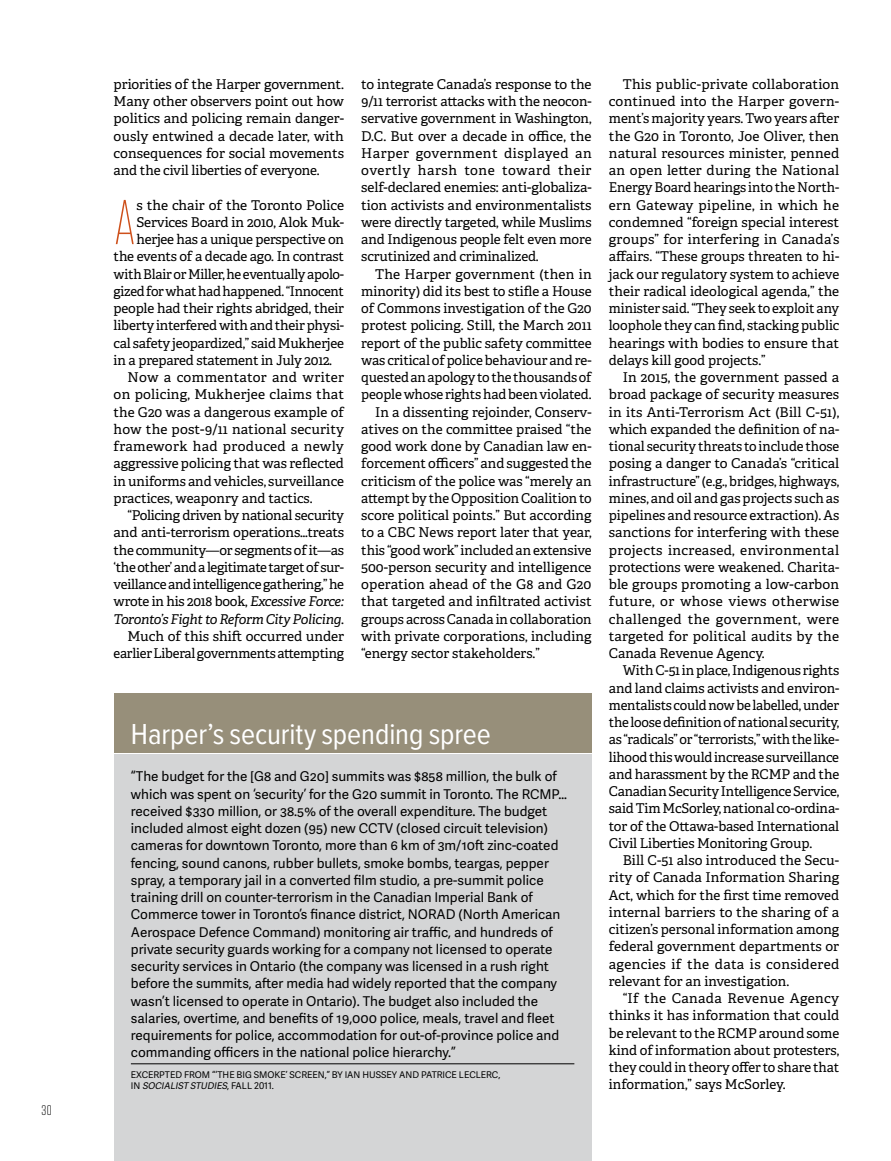
<style>
.page{position:relative;width:891px;height:1161px;background:#fff}
.page>*{position:absolute;margin:0;border:0;box-sizing:border-box;transform-origin:0 0}
.Body_text__small_dro{font:200 62.85px "Tungsten";color:#ce501b}
.Sidebar_head{font:30px "Proxima Nova Cond";letter-spacing:-.005em;color:#fff}
.t1{font:300 13.8px "Tungsten";color:#000}
.Body_text{font:13.5px/17.2px "Adelle PE";letter-spacing:-.01em;color:#000;text-align:justify}
.Body_text__sans_seri{font:13.5px/17.2px "Adelle Sans";color:#000}
.Body_text__small_dro-2{font:13.5px "Adelle PE";letter-spacing:-.015em;color:#000}
.Article_author_bio{font:9.3px/11.6px "Adelle Sans";color:#000}
.s1{font-style:italic}
</style>
<div class="page">
<div style="left:114px;top:755px;width:478px;height:406px;background:#d4d5d6"></div>
<hr style="left:131px;top:1064px;width:443px;height:1px;background:#000">
<div style="left:114px;top:693px;width:478px;height:59px;background:#978f7a"></div>
<p class="t1" style="left:42px;top:1103px;width:12px">30</p>
<p class="Body_text" style="left:114px;top:75px;width:232px">priorities of the Harper government.<br>Many other observers point out how politics and policing remain danger&shy;ously entwined a decade later, with consequences for social movements and the civil liberties of everyone.</p>
<p class="Body_text__small_dro" style="left:114px;top:191px;width:24px">A</p>
<p class="Body_text__small_dro-2" style="left:137px;top:195px;width:209px">s the chair of the Toronto Police</p>
<p class="Body_text__small_dro-2" style="left:137px;top:212px;width:209px">Services Board in 2010, Alok Muk-</p>
<p class="Body_text__small_dro-2" style="left:137px;top:229px;width:209px">herjee has a unique perspective on</p>
<p class="Body_text__small_dro-2" style="left:114px;top:247px;width:232px">the events of a decade ago. In contrast</p>
<p class="Body_text__small_dro-2" style="left:114px;top:264px;width:232px">with Blair or Miller, he eventually apolo-</p>
<p class="Body_text__small_dro-2" style="left:114px;top:281px;width:232px">gized for what had happened. “Innocent</p>
<p class="Body_text__small_dro-2" style="left:114px;top:298px;width:232px">people had their rights abridged, their</p>
<p class="Body_text__small_dro-2" style="left:114px;top:316px;width:232px">liberty interfered with and their physi-</p>
<p class="Body_text__small_dro-2" style="left:114px;top:333px;width:232px">cal safety jeopardized,” said Mukherjee</p>
<p class="Body_text__small_dro-2" style="left:114px;top:350px;width:220px">in a prepared statement in July 2012.</p>
<p class="Body_text" style="left:114px;top:368px;width:232px;text-indent:14px">Now a commentator and writer on policing, Mukherjee claims that the G20 was a dangerous example of how the post-9/11 national security framework had produced a newly aggressive policing that was reflected in uniforms and vehicles, surveillance practices, weaponry and tactics.</p>
<p class="Body_text" style="left:114px;top:506px;width:232px;text-indent:14px">“Policing driven by national security and anti-terrorism operations…treats the community—or segments of it—as ‘the other’ and a legitimate target of sur&shy;veillance and intelligence gathering,” he wrote in his 2018 book, <span class="s1">Excessive Force:<br>Toronto’s Fight to Reform City Policing</span>.</p>
<p class="Body_text" style="left:114px;top:627px;width:232px;text-align:right">Much of this shift occurred under earlier Liberal governments attempting</p>
<p class="Body_text" style="left:361px;top:75px;width:232px">to integrate Canada’s response to the 9/11 terrorist attacks with the neocon&shy;servative government in Washington, D.C. But over a decade in office, the Harper government displayed an overtly harsh tone toward their self-declared enemies: anti-globaliza&shy;tion activists and environmentalists were directly targeted, while Muslims and Indigenous people felt even more scrutinized and criminalized.</p>
<p class="Body_text" style="left:361px;top:265px;width:232px;text-indent:14px">The Harper government (then in minority) did its best to stifle a House of Commons investigation of the G20 protest policing. Still, the March 2011 report of the public safety committee was critical of police behaviour and re&shy;quested an apology to the thousands of people whose rights had been violated.</p>
<p class="Body_text" style="left:361px;top:403px;width:232px;text-indent:14px">In a dissenting rejoinder, Conserv&shy;atives on the committee praised “the good work done by Canadian law en&shy;forcement officers” and suggested the criticism of the police was “merely an attempt by the Opposition Coalition to score political points.” But according to a CBC News report later that year, this “good work” included an extensive 500-person security and intelligence operation ahead of the G8 and G20 that targeted and infiltrated activist groups across Canada in collaboration with private corporations, including “energy sector stakeholders.”</p>
<p class="Sidebar_head" style="left:131px;top:712px;width:361px">Harper’s security spending spree</p>
<p class="Body_text__sans_seri" style="left:131px;top:768px;width:438px">“The budget for the [G8 and G20] summits was $858 million, the bulk of which was spent on ‘security’ for the G20 summit in Toronto. The RCMP… received $330 million, or 38.5% of the overall expenditure. The budget included almost eight dozen (95) new CCTV (closed circuit television) cameras for downtown Toronto, more than 6 km of 3m/10ft zinc-coated fencing, sound canons, rubber bullets, smoke bombs, teargas, pepper spray, a temporary jail in a converted film studio, a pre-summit police training drill on counter-terrorism in the Canadian Imperial Bank of Commerce tower in Toronto’s finance district, NORAD (North American Aerospace Defence Command) monitoring air traffic, and hundreds of private security guards working for a company not licensed to operate security services in Ontario (the company was licensed in a rush right before the summits, after media had widely reported that the company wasn’t licensed to operate in Ontario). The budget also included the salaries, overtime, and benefits of 19,000 police, meals, travel and fleet requirements for police, accommodation for out-of-province police and commanding officers in the national police hierarchy.”</p>
<p class="Article_author_bio" style="left:131px;top:1068px;width:371px">EXCERPTED FROM “‘THE BIG SMOKE’ SCREEN,” BY IAN HUSSEY AND PATRICE LECLERC,<br>I N <span class="s1">SOCIALIST STUDIES</span>, FA L L 2 0 1 1 .</p>
<p class="Body_text" style="left:609px;top:75px;width:232px;text-indent:14px">This public-private collaboration continued into the Harper govern&shy;ment’s majority years. Two years after the G20 in Toronto, Joe Oliver, then natural resources minister, penned an open letter during the National Energy Board hearings into the North&shy;ern Gateway pipeline, in which he condemned “foreign special interest groups” for interfering in Canada’s affairs. “These groups threaten to hi&shy;jack our regulatory system to achieve their radical ideological agenda,” the minister said. “They seek to exploit any loophole they can find, stacking public hearings with bodies to ensure that delays kill good projects.”</p>
<p class="Body_text" style="left:609px;top:368px;width:232px;text-indent:14px">In 2015, the government passed a broad package of security measures in its Anti-Terrorism Act (Bill C-51), which expanded the definition of na&shy;tional security threats to include those posing a danger to Canada’s “critical infrastructure” (e.g., bridges, highways, mines, and oil and gas projects such as pipelines and resource extraction). As sanctions for interfering with these projects increased, environmental protections were weakened. Charita&shy;ble groups promoting a low-carbon future, or whose views otherwise challenged the government, were targeted for political audits by the Canada Revenue Agency.</p>
<p class="Body_text" style="left:609px;top:661px;width:232px;text-indent:14px">With C-51 in place, Indigenous rights and land claims activists and environ&shy;mentalists could now be labelled, under the loose definition of national security, as “radicals” or “terrorists,” with the like&shy;lihood this would increase surveillance and harassment by the RCMP and the Canadian Security Intelligence Service, said Tim McSorley, national co-ordina&shy;tor of the Ottawa-based International Civil Liberties Monitoring Group.</p>
<p class="Body_text" style="left:609px;top:851px;width:232px;text-indent:14px">Bill C-51 also introduced the Secu&shy;rity of Canada Information Sharing Act, which for the first time removed internal barriers to the sharing of a citizen’s personal information among federal government departments or agencies if the data is considered relevant for an investigation.</p>
<p class="Body_text" style="left:609px;top:989px;width:232px;text-indent:14px">“If the Canada Revenue Agency thinks it has information that could be relevant to the RCMP around some kind of information about protesters, they could in theory offer to share that information,” says McSorley.</p>
</div>
